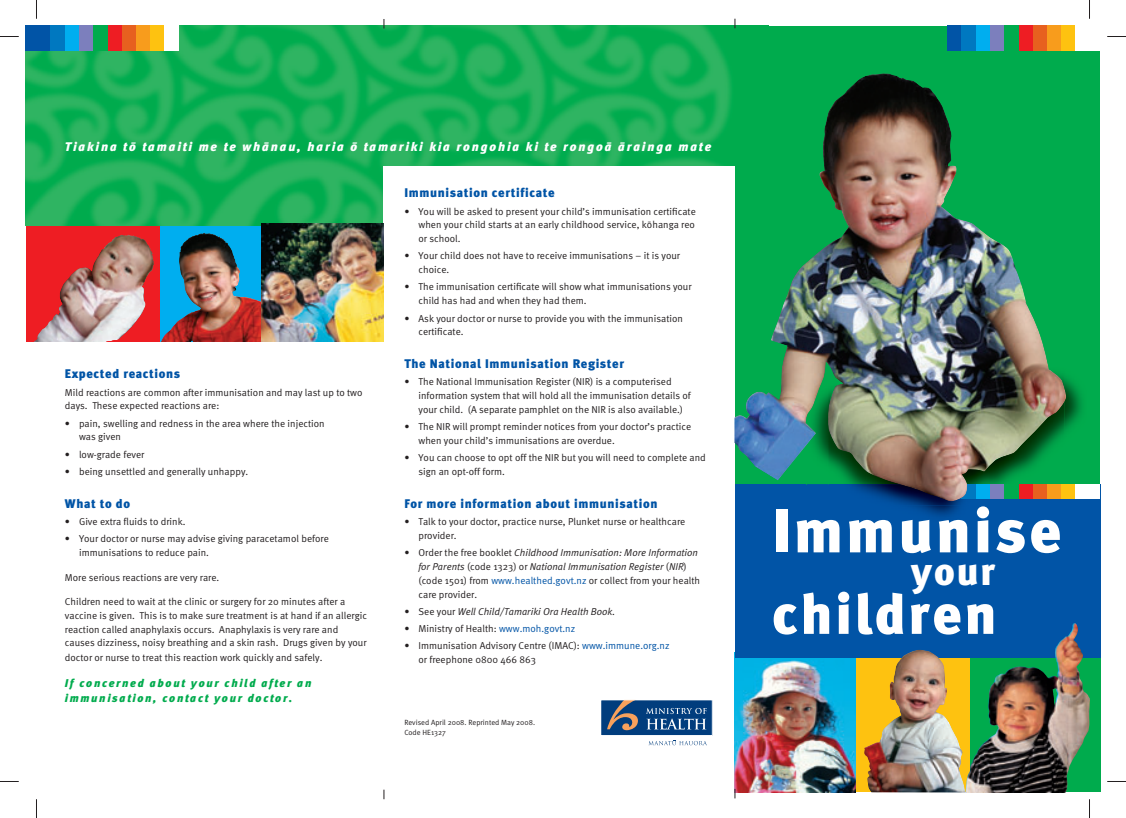
<style>
.page{position:relative;width:1126px;height:818px;background:#fff}
.page>*{position:absolute;margin:0;border:0;box-sizing:border-box;transform-origin:0 0}
.t1{font:61.25px "Meta Black NZ";letter-spacing:.05em;color:#fff}
.t2{font:56.25px "Meta Black NZ";letter-spacing:.05em;color:#fff}
.t3{font:38.75px "Meta Black NZ";color:#fff}
.t4{font:12.5px "Meta Black NZ";letter-spacing:.05em;color:#0154a6}
.t5{font:italic 12.5px "Meta Black NZ";letter-spacing:.15em;color:#fff}
.t6{font:italic 11.25px/15px "Meta Black NZ";letter-spacing:.15em;color:#00ab4d}
.t7{font:10px/13.8px "Meta Normal NZ";color:#231f20}
.t8{font:italic 10px "Meta Normal NZ";color:#231f20}
.t9{font:7.5px/10px "Meta Normal NZ";color:#231f20}
.s1{font-style:italic}
.s2{color:#0154a6}
.s3{font-style:normal}
</style>
<div class="page">
<svg style="left:160px;top:225px;width:101px;height:116px;fill:#00aeef"></svg>
<div style="left:26px;top:222px;width:134px;height:119px;background:#ee1d23"></div>
<img style="left:26px;top:25px;width:742px;height:200px">
<svg style="left:969px;top:657px;width:130px;height:134px;fill:#00ab4d"></svg>
<div style="left:848px;top:649px;width:121px;height:142px;background:#fec210"></div>
<img style="left:734px;top:657px;width:121px;height:134px">
<div style="left:600px;top:699px;width:112px;height:36px;background:#013d7d"></div>
<svg style="left:607px;top:701px;width:31px;height:28px"></svg>
<div style="left:600px;top:699px;width:112px;height:36px;border:1px solid #fff"></div>
<svg style="left:646px;top:707px;width:60px;height:22px"></svg>
<svg style="left:649px;top:740px;width:57px;height:4px"></svg>
<div style="left:383px;top:166px;width:351px;height:194px;background:#fff"></div>
<div style="left:734px;top:26px;width:365px;height:477px;background:#00ab4d"></div>
<div style="left:734px;top:484px;width:365px;height:173px;background:#0154a6"></div>
<img style="left:35px;top:235px;width:119px;height:106px">
<img style="left:161px;top:232px;width:64px;height:109px">
<img style="left:261px;top:223px;width:122px;height:118px">
<img style="left:987px;top:623px;width:102px;height:168px">
<img style="left:1066px;top:498px;width:20px;height:1px">
<div style="left:65px;top:26px;width:14px;height:25px;background:#00aeef"></div>
<div style="left:150px;top:26px;width:14px;height:25px;background:#fec210"></div>
<div style="left:136px;top:26px;width:14px;height:25px;background:#f89c1c"></div>
<div style="left:122px;top:26px;width:14px;height:25px;background:#e7601f"></div>
<div style="left:107px;top:26px;width:15px;height:25px;background:#ee1d23"></div>
<div style="left:79px;top:26px;width:14px;height:25px;background:#7c7fbd"></div>
<div style="left:93px;top:26px;width:14px;height:25px;background:#00ab4d"></div>
<div style="left:164px;top:26px;width:14px;height:25px;background:#fff"></div>
<div style="left:25px;top:26px;width:26px;height:25px;background:#0154a6"></div>
<div style="left:51px;top:26px;width:14px;height:25px;background:#0078c0"></div>
<div style="left:1060px;top:483px;width:14px;height:15px;background:#fec210"></div>
<div style="left:1074px;top:483px;width:25px;height:15px;background:#fff"></div>
<img style="left:864px;top:649px;width:101px;height:143px">
<div style="left:975px;top:26px;width:14px;height:25px;background:#00aeef"></div>
<div style="left:1060px;top:26px;width:14px;height:25px;background:#fec210"></div>
<div style="left:1046px;top:26px;width:14px;height:25px;background:#f89c1c"></div>
<div style="left:1032px;top:26px;width:14px;height:25px;background:#e7601f"></div>
<div style="left:1018px;top:26px;width:14px;height:25px;background:#ee1d23"></div>
<div style="left:989px;top:26px;width:14px;height:25px;background:#7c7fbd"></div>
<div style="left:1074px;top:26px;width:26px;height:25px;background:#fff"></div>
<div style="left:947px;top:26px;width:14px;height:25px;background:#0154a6"></div>
<div style="left:961px;top:26px;width:14px;height:25px;background:#0078c0"></div>
<img style="left:734px;top:73px;width:332px;height:429px">
<svg style="left:0;top:36px;width:19px;height:1px"></svg>
<svg style="left:1107px;top:36px;width:18px;height:1px"></svg>
<svg style="left:36px;top:0;width:1px;height:19px"></svg>
<svg style="left:36px;top:799px;width:1px;height:18px"></svg>
<svg style="left:1089px;top:0;width:1px;height:19px"></svg>
<svg style="left:1089px;top:799px;width:1px;height:18px"></svg>
<p class="t5" style="left:65px;top:141px;width:647px">Tiakina tò tamaiti me te whànau, haria ò tamariki kia rongohia ki te rongoà àrainga mate</p>
<p class="t4" style="left:65px;top:369px;width:117px">Expected reactions</p>
<p class="t7" style="left:65px;top:386px;width:299px">Mild reactions are common after immunisation and may last up to two days. These expected reactions are:</p>
<p class="t7" style="left:79px;top:417px;width:247px;text-indent:-14px">• pain, swelling and redness in the area where the injection was given</p>
<p class="t7" style="left:65px;top:448px;width:81px">• low-grade fever</p>
<p class="t7" style="left:65px;top:465px;width:185px">• being unsettled and generally unhappy.</p>
<p class="t4" style="left:65px;top:498px;width:67px">What to do</p>
<p class="t7" style="left:65px;top:515px;width:122px">• Give extra fluids to drink.</p>
<p class="t7" style="left:79px;top:532px;width:251px;text-indent:-14px">• Your doctor or nurse may advise giving paracetamol before immunisations to reduce pain.</p>
<p class="t7" style="left:65px;top:570px;width:156px">More serious reactions are very rare.</p>
<p class="t7" style="left:65px;top:595px;width:303px">Children need to wait at the clinic or surgery for 20 minutes after a vaccine is given. This is to make sure treatment is at hand if an allergic reaction called anaphylaxis occurs. Anaphylaxis is very rare and causes dizziness, noisy breathing and a skin rash. Drugs given by your</p>
<p class="t7" style="left:65px;top:651px;width:259px">doctor or nurse to treat this reaction work quickly and safely.</p>
<p class="t6" style="left:65px;top:676px;width:248px">If concerned about your child after an immunisation, contact your doctor.</p>
<p class="t4" style="left:404px;top:188px;width:152px">Immunisation certificate</p>
<p class="t7" style="left:418px;top:205px;width:279px;text-align:justify;text-indent:-14px">• You will be asked to present your child’s immunisation certificate when your child starts at an early childhood service, kòhanga reo or school.</p>
<p class="t7" style="left:418px;top:250px;width:263px;text-indent:-14px">• Your child does not have to receive immunisations – it is your choice.</p>
<p class="t7" style="left:418px;top:281px;width:274px;text-indent:-14px">• The immunisation certificate will show what immunisations your child has had and when they had them.</p>
<p class="t7" style="left:418px;top:312px;width:266px;text-indent:-14px">• Ask your doctor or nurse to provide you with the immunisation certificate.</p>
<p class="t4" style="left:404px;top:358px;width:221px">The National Immunisation Register</p>
<p class="t7" style="left:418px;top:375px;width:274px;text-indent:-14px">• The National Immunisation Register (NIR) is a computerised information system that will hold all the immunisation details of your child. (A separate pamphlet on the NIR is also available.)</p>
<p class="t7" style="left:418px;top:420px;width:274px;text-indent:-14px">• The NIR will prompt reminder notices from your doctor’s practice when your child’s immunisations are overdue.</p>
<p class="t7" style="left:418px;top:451px;width:289px;text-indent:-14px">• You can choose to opt off the NIR but you will need to complete and sign an opt-off form.</p>
<p class="t4" style="left:404px;top:498px;width:254px">For more information about immunisation</p>
<p class="t7" style="left:418px;top:515px;width:268px;text-indent:-14px">• Talk to your doctor, practice nurse, Plunket nurse or healthcare provider.</p>
<p class="t7" style="left:418px;top:546px;width:283px;text-indent:-14px">• Order the free booklet <span class="s1">Childhood Immunisation: More Information for Parents</span> (code 1323) or <span class="s1">National Immunisation Register</span> (<span class="s1">NIR</span>) (code 1501) from <span class="s2">www.healthed.govt.nz</span> or collect from your health care provider.</p>
<p class="t8" style="left:404px;top:607px;width:212px"><span class="s3">• See your</span> Well Child/Tamariki Ora Health Book<span class="s3">.</span></p>
<p class="t7" style="left:404px;top:622px;width:172px">• Ministry of Health: <span class="s2">www.moh.govt.nz</span></p>
<p class="t7" style="left:418px;top:639px;width:252px;text-indent:-14px">• Immunisation Advisory Centre (IMAC): <span class="s2">www.immune.org.nz </span>or freephone 0800 466 863</p>
<p class="t9" style="left:404px;top:717px;width:132px">Revised April 2008. Reprinted May 2008.<br>Code HE1327</p>
<h1 class="t1" style="left:772px;top:507px;width:290px">Immunise</h1>
<h2 class="t2" style="left:771px;top:592px;width:226px">children</h2>
<h3 class="t3" style="left:911px;top:556px;width:85px">your</h3>
</div>
